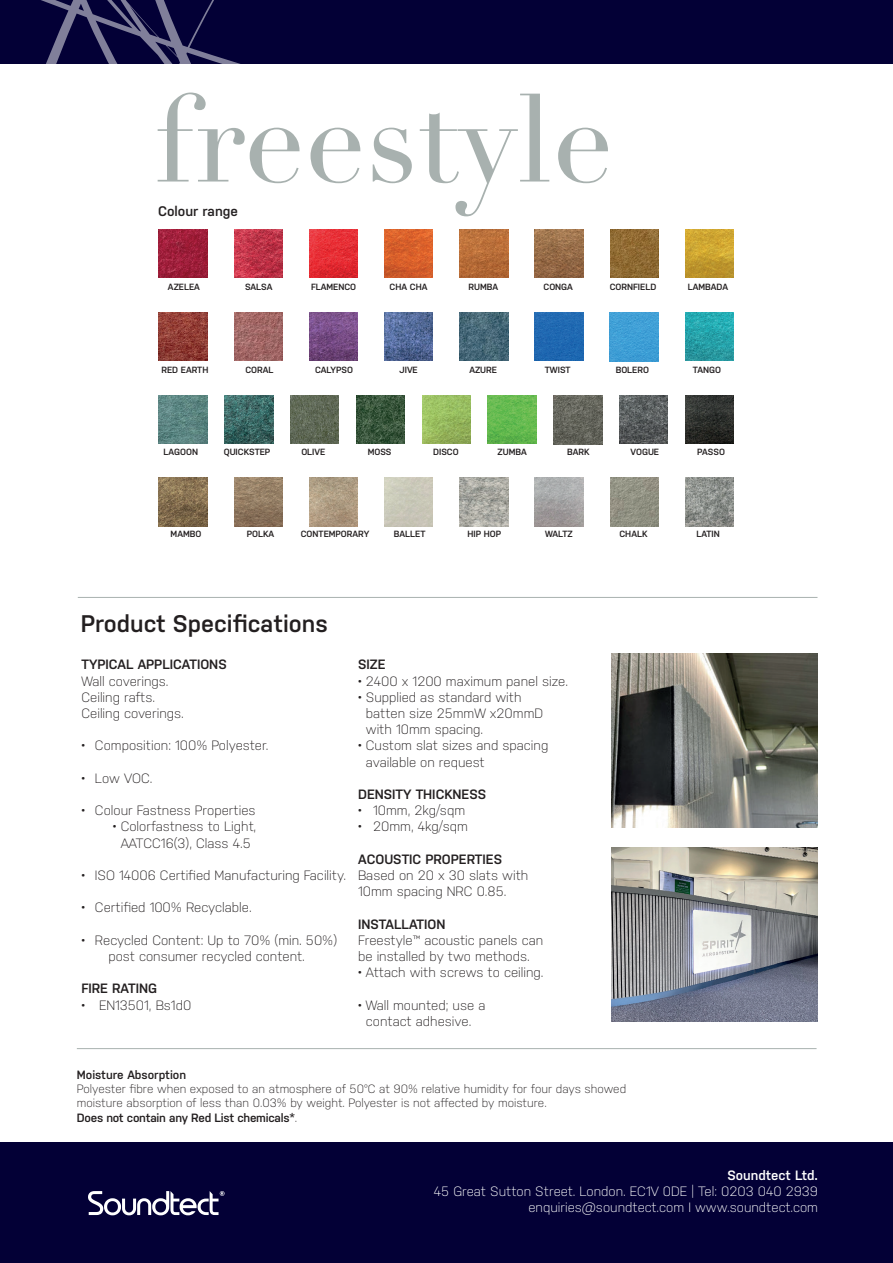
<style>
.page{position:relative;width:893px;height:1263px;background:#fff}
.page>*{position:absolute;margin:0;border:0;box-sizing:border-box;transform-origin:0 0}
.t1{font:600 24px "Nudista";color:#231f20}
.t2{font:600 13.95px "Nudista";color:#231f20}
.t3{font:300 13.5px/16.2px "Nudista";color:#231f20}
.t4{font:300 13.5px/16.2px "Nudista";color:#fff;text-align:right}
.t5{font:600 13.5px "Nudista";color:#231f20}
.t6{font:600 13.5px "Nudista";color:#fff}
.t7{font:300 12px/14.4px "Nudista";color:#231f20}
.t8{font:600 12px "Nudista";color:#231f20}
.t9{font:600 9px "Nudista";color:#231f20}
.s1{font-weight:600}
</style>
<div class="page">
<div style="left:0;top:0;width:893px;height:64px;background:#030036"></div>
<svg style="left:41px;top:0;width:199px;height:64px"></svg>
<hr style="left:77px;top:1048px;width:739px;height:1px;background:#a8b1af">
<hr style="left:78px;top:597px;width:739px;height:1px;background:#a8b1af">
<img style="left:611px;top:653px;width:206px;height:175px">
<img style="left:611px;top:847px;width:206px;height:174px">
<div style="left:0;top:1142px;width:893px;height:121px;background:#030036"></div>
<svg style="left:88px;top:1191px;width:137px;height:24px"></svg>
<svg style="left:158px;top:93px;width:450px;height:123px"></svg>
<img style="left:535px;top:230px;width:48px;height:48px">
<img style="left:460px;top:230px;width:48px;height:48px">
<img style="left:234px;top:478px;width:48px;height:48px">
<img style="left:309px;top:478px;width:49px;height:48px">
<img style="left:385px;top:478px;width:48px;height:48px">
<img style="left:460px;top:478px;width:48px;height:48px">
<img style="left:535px;top:478px;width:48px;height:48px">
<img style="left:309px;top:312px;width:49px;height:49px">
<img style="left:234px;top:230px;width:48px;height:48px">
<img style="left:309px;top:230px;width:49px;height:48px">
<img style="left:385px;top:230px;width:48px;height:48px">
<img style="left:685px;top:230px;width:49px;height:48px">
<img style="left:685px;top:312px;width:49px;height:49px">
<img style="left:535px;top:312px;width:48px;height:49px">
<img style="left:159px;top:478px;width:48px;height:48px">
<img style="left:685px;top:395px;width:49px;height:48px">
<img style="left:385px;top:312px;width:48px;height:49px">
<img style="left:685px;top:478px;width:49px;height:48px">
<img style="left:610px;top:312px;width:49px;height:50px">
<img style="left:159px;top:312px;width:48px;height:49px">
<img style="left:159px;top:230px;width:48px;height:48px">
<img style="left:610px;top:230px;width:48px;height:48px">
<img style="left:460px;top:312px;width:48px;height:49px">
<img style="left:234px;top:312px;width:48px;height:49px">
<img style="left:610px;top:478px;width:48px;height:48px">
<img style="left:291px;top:395px;width:48px;height:48px">
<img style="left:422px;top:395px;width:48px;height:48px">
<img style="left:488px;top:395px;width:48px;height:48px">
<img style="left:620px;top:395px;width:48px;height:48px">
<img style="left:225px;top:395px;width:48px;height:48px">
<img style="left:356px;top:395px;width:49px;height:48px">
<img style="left:159px;top:395px;width:48px;height:48px">
<img style="left:553px;top:395px;width:49px;height:49px">
<p class="t2" style="left:158px;top:203px;width:81px">Colour range</p>
<p class="t9" style="left:168px;top:282px;width:33px">AZELEA</p>
<p class="t9" style="left:245px;top:282px;width:29px">SALSA</p>
<p class="t9" style="left:311px;top:282px;width:47px">FLAMENCO</p>
<p class="t9" style="left:390px;top:282px;width:39px">CHA CHA</p>
<p class="t9" style="left:468px;top:282px;width:31px">RUMBA</p>
<p class="t9" style="left:543px;top:282px;width:31px">CONGA</p>
<p class="t9" style="left:610px;top:282px;width:48px">CORNFIELD</p>
<p class="t9" style="left:688px;top:282px;width:42px">LAMBADA</p>
<p class="t9" style="left:161px;top:364px;width:48px">RED EARTH</p>
<p class="t9" style="left:245px;top:364px;width:30px">CORAL</p>
<p class="t9" style="left:315px;top:364px;width:39px">CALYPSO</p>
<p class="t9" style="left:399px;top:364px;width:20px">JIVE</p>
<p class="t9" style="left:469px;top:364px;width:29px">AZURE</p>
<p class="t9" style="left:545px;top:364px;width:27px">TWIST</p>
<p class="t9" style="left:616px;top:364px;width:35px">BOLERO</p>
<p class="t9" style="left:693px;top:364px;width:30px">TANGO</p>
<p class="t9" style="left:164px;top:447px;width:36px">LAGOON</p>
<p class="t9" style="left:224px;top:447px;width:48px">QUICKSTEP</p>
<p class="t9" style="left:301px;top:447px;width:25px">OLIVE</p>
<p class="t9" style="left:368px;top:447px;width:25px">MOSS</p>
<p class="t9" style="left:433px;top:447px;width:27px">DISCO</p>
<p class="t9" style="left:498px;top:447px;width:31px">ZUMBA</p>
<p class="t9" style="left:567px;top:447px;width:24px">BARK</p>
<p class="t9" style="left:630px;top:447px;width:30px">VOGUE</p>
<p class="t9" style="left:697px;top:447px;width:29px">PASSO</p>
<p class="t9" style="left:171px;top:529px;width:32px">MAMBO</p>
<p class="t9" style="left:247px;top:529px;width:29px">POLKA</p>
<p class="t9" style="left:301px;top:529px;width:70px">CONTEMPORARY</p>
<p class="t9" style="left:394px;top:529px;width:33px">BALLET</p>
<p class="t9" style="left:467px;top:529px;width:35px">HIP HOP</p>
<p class="t9" style="left:545px;top:529px;width:29px">WALTZ</p>
<p class="t9" style="left:619px;top:529px;width:29px">CHALK</p>
<p class="t9" style="left:696px;top:529px;width:25px">LATIN</p>
<h1 class="t1" style="left:81px;top:609px;width:249px">Product Specifications</h1>
<p class="t5" style="left:81px;top:657px;width:147px">TYPICAL APPLICATIONS</p>
<p class="t3" style="left:81px;top:673px;width:104px">Wall coverings.<br>Ceiling rafts.<br>Ceiling coverings.</p>
<p class="t3" style="left:81px;top:737px;width:189px">• Composition: 100% Polyester.</p>
<p class="t3" style="left:81px;top:770px;width:73px">• Low VOC.</p>
<p class="t3" style="left:81px;top:802px;width:176px">• Colour Fastness Properties</p>
<p class="t3" style="left:113px;top:818px;width:145px;text-align:center">• Colorfastness to Light,<br>AATCC16(3), Class 4.5</p>
<p class="t3" style="left:81px;top:867px;width:266px">• ISO 14006 Certified Manufacturing Facility.</p>
<p class="t3" style="left:81px;top:899px;width:172px">• Certified 100% Recyclable.</p>
<p class="t3" style="left:81px;top:932px;width:257px;text-align:center">• Recycled Content: Up to 70% (min. 50%) post consumer recycled content.</p>
<p class="t5" style="left:81px;top:981px;width:77px">FIRE RATING</p>
<p class="t3" style="left:81px;top:997px;width:111px">• EN13501, Bs1d0</p>
<p class="t5" style="left:358px;top:657px;width:29px">SIZE</p>
<p class="t3" style="left:358px;top:673px;width:211px">• 2400 x 1200 maximum panel size.</p>
<p class="t3" style="left:366px;top:689px;width:179px;text-indent:-8px">• Supplied as standard with batten size 25mmW x20mmD with 10mm spacing.</p>
<p class="t3" style="left:366px;top:737px;width:184px;text-indent:-8px">• Custom slat sizes and spacing available on request</p>
<p class="t5" style="left:358px;top:786px;width:130px">DENSITY THICKNESS</p>
<p class="t3" style="left:358px;top:802px;width:109px">• 10mm, 2kg/sqm</p>
<p class="t3" style="left:358px;top:818px;width:111px">• 20mm, 4kg/sqm</p>
<p class="t5" style="left:358px;top:851px;width:145px">ACOUSTIC PROPERTIES</p>
<p class="t3" style="left:358px;top:867px;width:172px">Based on 20 x 30 slats with<br>10mm spacing NRC 0.85.</p>
<p class="t5" style="left:358px;top:916px;width:89px">INSTALLATION</p>
<p class="t3" style="left:358px;top:932px;width:187px">Freestyle™ acoustic panels can be installed by two methods.</p>
<p class="t3" style="left:358px;top:964px;width:187px">• Attach with screws to ceiling.</p>
<p class="t3" style="left:358px;top:997px;width:129px;text-align:center">• Wall mounted; use a contact adhesive.</p>
<p class="t8" style="left:77px;top:1067px;width:111px">Moisture Absorption</p>
<p class="t7" style="left:77px;top:1081px;width:551px">Polyester fibre when exposed to an atmosphere of 50°C at 90% relative humidity for four days showed moisture absorption of less than 0.03% by weight. Polyester is not affected by moisture.<br><span class="s1">Does not contain any Red List chemicals*</span>.</p>
<p class="t6" style="left:727px;top:1167px;width:92px">Soundtect Ltd.</p>
<p class="t4" style="left:434px;top:1183px;width:386px">45 Great Sutton Street. London. EC1V 0DE | Tel: 0203 040 2939 enquiries@soundtect.com I www.soundtect.com</p>
</div>
